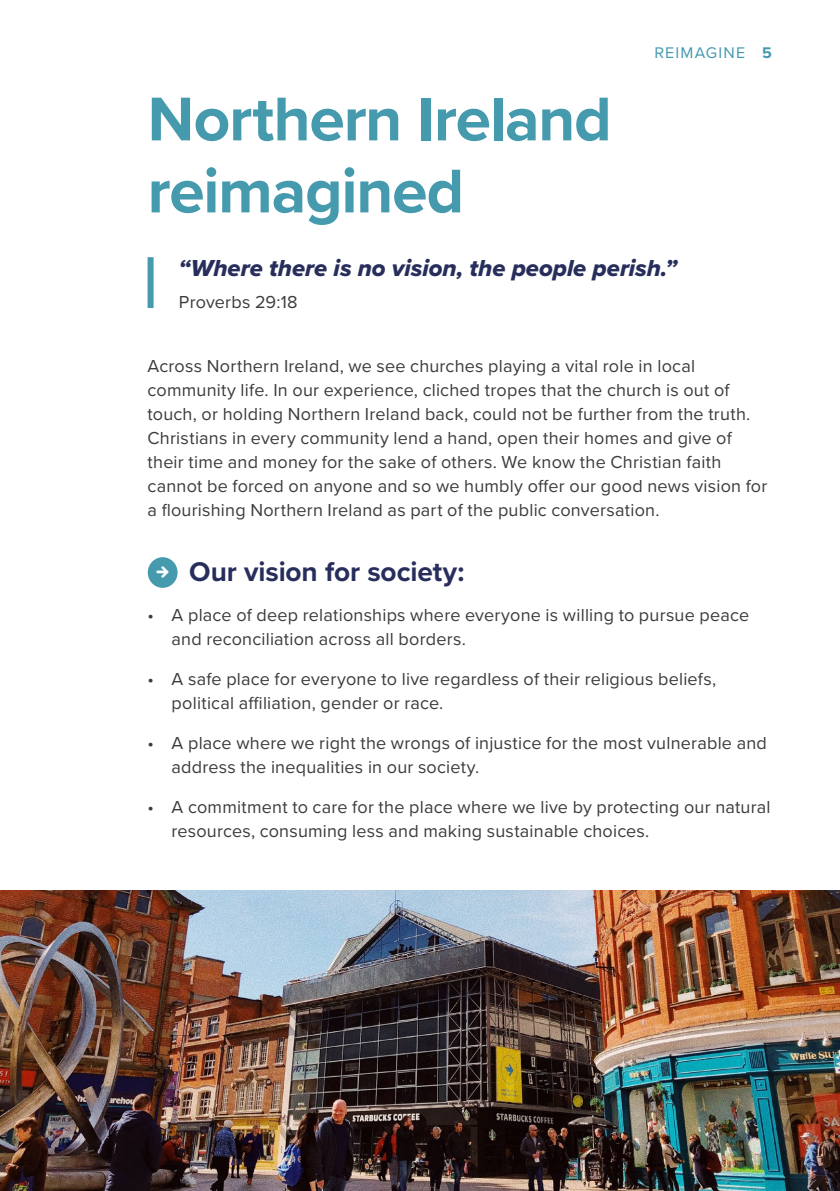
<style>
.page{position:relative;width:840px;height:1191px;background:#fff}
.page>*{position:absolute;margin:0;border:0;box-sizing:border-box;transform-origin:0 0}
.t1{font:700 64px/72px "Proxima Nova";letter-spacing:-.02em;color:#459aae}
.t2{font:700 28px "Proxima Nova";letter-spacing:-.005em;color:#272e5c}
.t3{font:24px "Proxima Nova Extrabld It";color:#272e5c}
.t4{font:18px/24px "Proxima Nova";letter-spacing:.01em;color:#3c3c3b}
.t5{font:16px "Proxima Nova";letter-spacing:.075em;color:#459aae}
.s1{font-weight:700}
</style>
<div class="page">
<img style="left:0;top:890px;width:839px;height:301px">
<div style="left:148px;top:557px;width:29px;height:31px;background:#459aae;border-radius:50%"></div>
<div style="left:147px;top:257px;width:6px;height:51px;background:#459aae"></div>
<h1 class="t1" style="left:147px;top:82px;width:465px">Northern Ireland reimagined</h1>
<p class="t5" style="left:654px;top:41px;width:119px">REIMAGINE <span class="s1">5</span></p>
<h3 class="t3" style="left:179px;top:250px;width:499px">“Where there is no vision, the people perish.”</h3>
<p class="t4" style="left:179px;top:289px;width:120px">Proverbs 29:18</p>
<p class="t4" style="left:147px;top:354px;width:621px">Across Northern Ireland, we see churches playing a vital role in local community life. In our experience, cliched tropes that the church is out of touch, or holding Northern Ireland back, could not be further from the truth.<br>Christians in every community lend a hand, open their homes and give of their time and money for the sake of others. We know the Christian faith cannot be forced on anyone and so we humbly offer our good news vision for a flourishing Northern Ireland as part of the public conversation.</p>
<h2 class="t2" style="left:189px;top:550px;width:276px">Our vision for society:</h2>
<p class="t4" style="left:171px;top:602px;width:579px;text-indent:-24px">• A place of deep relationships where everyone is willing to pursue peace and reconciliation across all borders.</p>
<p class="t4" style="left:171px;top:666px;width:546px;text-indent:-24px">• A safe place for everyone to live regardless of their religious beliefs, political affiliation, gender or race.</p>
<p class="t4" style="left:171px;top:730px;width:596px;text-indent:-24px">• A place where we right the wrongs of injustice for the most vulnerable and address the inequalities in our society.</p>
<p class="t4" style="left:171px;top:794px;width:600px;text-indent:-24px">• A commitment to care for the place where we live by protecting our natural resources, consuming less and making sustainable choices.</p>
</div>
